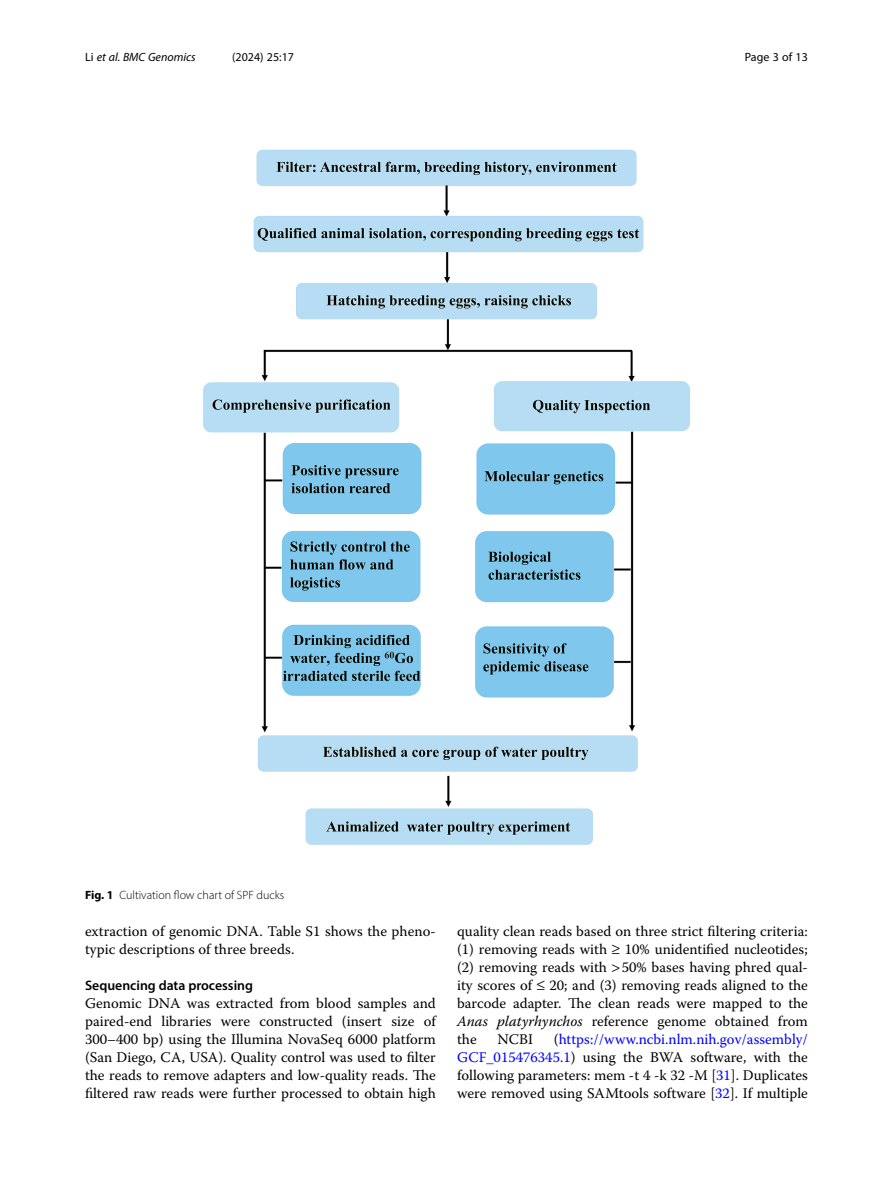
<style>
.page{position:relative;width:893px;height:1191px;background:#fff}
.page>*{position:absolute;margin:0;border:0;box-sizing:border-box;transform-origin:0 0}
.Body_Text{font:14.7px/18px "Warnock Pro";color:#000;text-align:justify}
.Head_2{font:600 13.8px "Myriad Pro";color:#000}
.Figure_Caption{font:300 12px "Myriad Pro";color:#000}
.t1{font:12px "Myriad Pro";color:#000}
.t2{font:italic 12px "Myriad Pro";color:#000}
.s1{font-style:normal}
.s2{font-weight:700}
.s3{font-style:italic}
.s4{color:#00f}
</style>
<div class="page">
<img style="left:203px;top:149px;width:487px;height:696px">
<p class="t2" style="left:85px;top:50px;width:112px"><span class="s1">Li</span> et al. BMC Genomics</p>
<p class="t1" style="left:232px;top:50px;width:63px">(2024) 25:17</p>
<p class="t1" style="left:745px;top:50px;width:65px">Page 3 of 13</p>
<p class="Figure_Caption" style="left:85px;top:887px;width:201px"><span class="s2">Fig. 1</span> Cultivation flow chart of SPF ducks</p>
<p class="Body_Text" style="left:85px;top:922px;width:352px">extraction of genomic DNA. Table S1 shows the pheno&shy;typic descriptions of three breeds.</p>
<p class="Head_2" style="left:85px;top:977px;width:169px">Sequencing data processing</p>
<p class="Body_Text" style="left:85px;top:994px;width:352px">Genomic DNA was extracted from blood samples and paired-end libraries were constructed (insert size of 300–400 bp) using the Illumina NovaSeq 6000 platform (San Diego, CA, USA). Quality control was used to filter the reads to remove adapters and low-quality reads. The filtered raw reads were further processed to obtain high</p>
<p class="Body_Text" style="left:457px;top:922px;width:352px">quality clean reads based on three strict filtering criteria: (1) removing reads with ≥ 10% unidentified nucleotides; (2) removing reads with 50% bases having phred qual&shy;ity scores of ≤ 20; and (3) removing reads aligned to the barcode adapter. The clean reads were mapped to the <span class="s3">Anas platyrhynchos</span> reference genome obtained from the</p>
<p class="Body_Text" style="left:457px;top:1030px;width:352px;text-indent:97px">(<span class="s4">https://www.ncbi.nlm.nih.gov/assembly/ GCF_015476345.1</span>) using the BWA software, with the following parameters: mem -t 4 -k 32 -M [<span class="s4">31</span>]. Duplicates were removed using SAMtools software [<span class="s4">32</span>]. If multiple</p>
<p class="Body_Text" style="left:497px;top:1030px;width:37px">NCBI</p>
</div>
